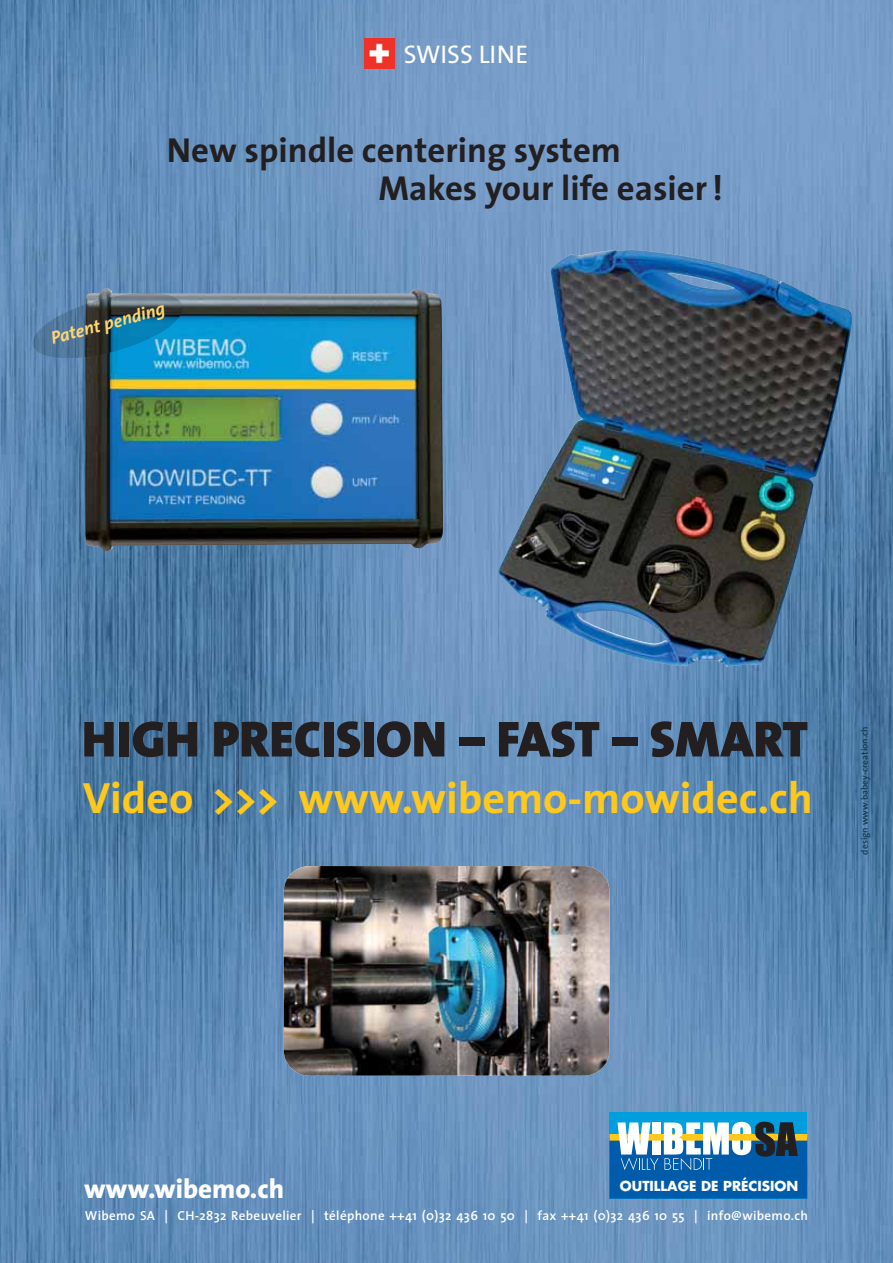
<style>
.page{position:relative;width:893px;height:1263px;background:#fff}
.page>*{position:absolute;margin:0;border:0;box-sizing:border-box;transform-origin:0 0}
.t1{font:900 51.15px "The Sans";color:#231f20}
.t2{font:700 44.1px "The Sans";color:#ffc81b}
.t3{font:700 34.8px/37.5px "The Sans";color:#231f20}
.t4{font:800 27px "The Sans";color:#fff}
.t5{font:25.65px "The Sans";color:#fff}
.t6{font:italic 700 18px "The Sans";color:#ffd66f}
.t7{font:700 13.5px "Futura";color:#fff}
.t8{font:600 13.2px "The Sans";letter-spacing:.025em;color:#fff}
.t9{font:600 9.45px "The Sans";color:#153950}
</style>
<div class="page">
<img style="left:0;top:0;width:893px;height:1263px">
<div style="left:609px;top:1112px;width:198px;height:86px;background:#009edc"></div>
<svg style="left:609px;top:1121px;width:198px;height:77px;background:#4383b0"></svg>
<img style="left:85px;top:288px;width:358px;height:263px">
<img style="left:284px;top:866px;width:325px;height:210px;border-radius:26px">
<img style="left:365px;top:39px;width:29px;height:29px">
<img style="left:33px;top:304px;width:53px;height:54px">
<img style="left:85px;top:293px;width:98px;height:64px">
<img style="left:498px;top:250px;width:354px;height:417px">
<h3 class="t5" style="left:404px;top:33px;width:126px">SWISS LINE</h3>
<h3 class="t3" style="left:378px;top:133px;width:346px;text-indent:-212px">New spindle centering system<br>Makes your life easier !</h3>
<h3 class="t6" style="left:49px;top:329px;width:119px;rotate:-15deg">Patent pending</h3>
<h1 class="t1" style="left:82px;top:722px;width:728px">HIGH PRECISION – FAST – SMART</h1>
<h2 class="t2" style="left:83px;top:775px;width:732px">Video &gt;&gt;&gt; www.wibemo-mowidec.ch</h2>
<p class="t9" style="left:861px;top:854px;width:130px;rotate:-90deg">design www.babey-creation.ch</p>
<h3 class="t4" style="left:84px;top:1166px;width:201px">www.wibemo.ch</h3>
<p class="t7" style="left:620px;top:1179px;width:180px">OUTILLAGE DE PRÉCISION</p>
<p class="t8" style="left:85px;top:1210px;width:724px">Wibemo SA | CH-2832 Rebeuvelier | téléphone ++41 (0)32 436 10 50 | fax ++41 (0)32 436 10 55 | info@wibemo.ch</p>
</div>
